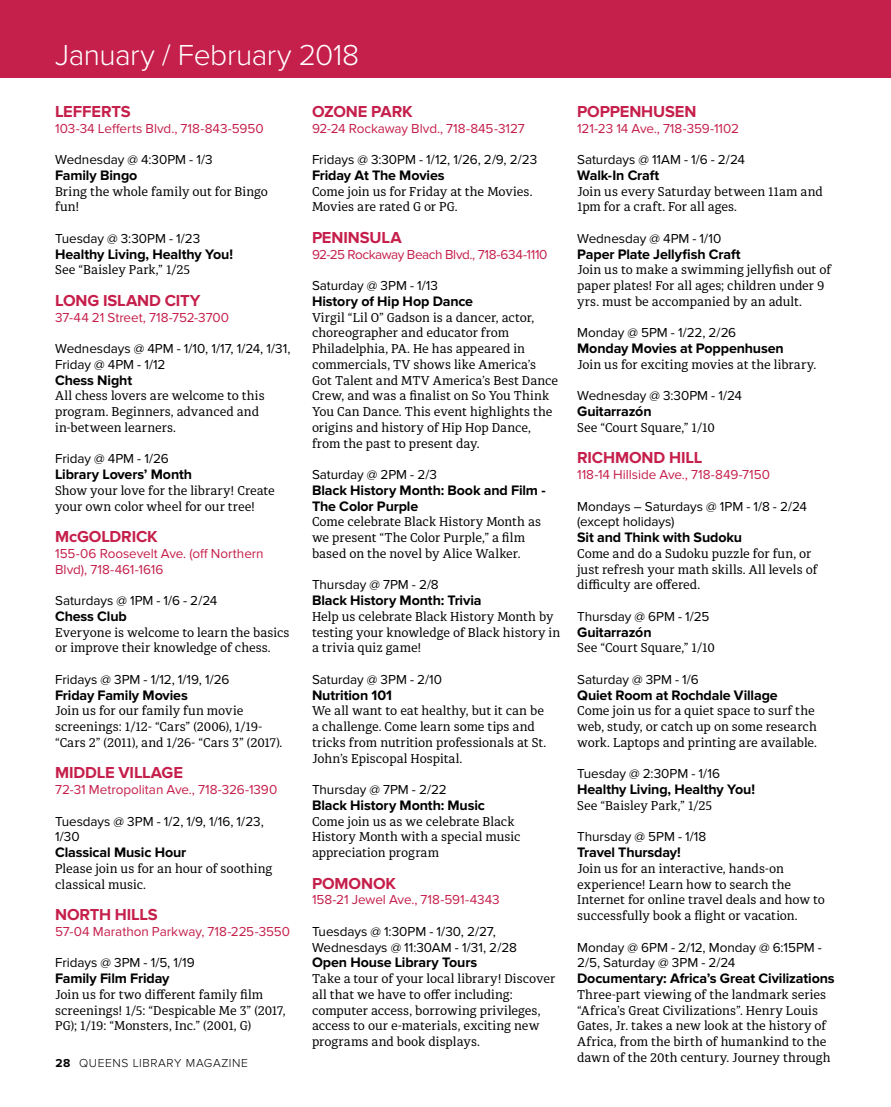
<style>
.page{position:relative;width:891px;height:1107px;background:#fff}
.page>*{position:absolute;margin:0;border:0;box-sizing:border-box;transform-origin:0 0}
.t1{font:300 30px "Proxima Nova";letter-spacing:-.015em;color:#fff}
.t2{font:700 16.5px "Proxima Nova";letter-spacing:-.01em;color:#c51f4b}
.t3{font:700 14.25px/15.8px "Proxima Nova";letter-spacing:-.01em;color:#000}
.t4{font:13.5px/15.8px "Proxima Nova";letter-spacing:-.005em;color:#000}
.t5{font:13.5px/15.8px "Proxima Nova";letter-spacing:-.005em;color:#c51f4b}
.t6{font:13.5px "Proxima Nova";letter-spacing:-.03em;color:#c51f4b}
.t7{font:12.75px/15.8px "Diaria Pro";color:#000}
.t8{font:300 12px "Proxima Nova";letter-spacing:.05em;color:#000}
.s1{font-weight:700}
</style>
<div class="page">
<div style="left:0;top:0;width:891px;height:77px;background:#c51f4b"></div>
<h1 class="t1" style="left:55px;top:38px;width:306px">January / February 2018</h1>
<h1 class="t1" style="left:55px;top:50px;width:359px">November / December 2016</h1>
<p class="t2" style="left:55px;top:102px;width:77px">LEFFERTS</p>
<p class="t5" style="left:55px;top:121px;width:210px">103-34 Lefferts Blvd., 718-843-5950</p>
<p class="t4" style="left:55px;top:152px;width:159px">Wednesday @ 4:30PM - 1/3</p>
<p class="t3" style="left:55px;top:168px;width:84px">Family Bingo</p>
<p class="t7" style="left:55px;top:183px;width:214px">Bring the whole family out for Bingo fun!</p>
<p class="t4" style="left:55px;top:231px;width:147px">Tuesday @ 3:30PM - 1/23</p>
<p class="t3" style="left:55px;top:247px;width:179px">Healthy Living, Healthy You!</p>
<p class="t7" style="left:55px;top:262px;width:137px">See “Baisley Park,” 1/25</p>
<p class="t2" style="left:55px;top:291px;width:147px">LONG ISLAND CITY</p>
<p class="t5" style="left:55px;top:310px;width:175px">37-44 21 Street, 718-752-3700</p>
<p class="t4" style="left:55px;top:341px;width:237px">Wednesdays @ 4PM - 1/10, 1/17, 1/24, 1/31,<br>Friday @ 4PM - 1/12</p>
<p class="t3" style="left:55px;top:373px;width:79px">Chess Night</p>
<p class="t7" style="left:55px;top:388px;width:211px">All chess lovers are welcome to this program. Beginners, advanced and in-between learners.</p>
<p class="t4" style="left:55px;top:451px;width:115px">Friday @ 4PM - 1/26</p>
<p class="t3" style="left:55px;top:467px;width:139px">Library Lovers’ Month</p>
<p class="t7" style="left:55px;top:483px;width:221px">Show your love for the library! Create your own color wheel for our tree!</p>
<p class="t2" style="left:55px;top:527px;width:104px">McGOLDRICK</p>
<p class="t5" style="left:55px;top:546px;width:210px">155-06 Roosevelt Ave. (off Northern<br>Blvd), 718-461-1616</p>
<p class="t4" style="left:55px;top:593px;width:164px">Saturdays @ 1PM - 1/6 - 2/24</p>
<p class="t3" style="left:55px;top:609px;width:73px">Chess Club</p>
<p class="t7" style="left:55px;top:624px;width:236px">Everyone is welcome to learn the basics or improve their knowledge of chess.</p>
<p class="t4" style="left:55px;top:672px;width:176px">Fridays @ 3PM - 1/12, 1/19, 1/26</p>
<p class="t3" style="left:55px;top:688px;width:134px">Friday Family Movies</p>
<p class="t7" style="left:55px;top:703px;width:229px">Join us for our family fun movie screenings: 1/12- “Cars” (2006), 1/19- “Cars 2” (2011), and 1/26- “Cars 3” (2017).</p>
<p class="t2" style="left:55px;top:763px;width:129px">MIDDLE VILLAGE</p>
<p class="t5" style="left:55px;top:782px;width:224px">72-31 Metropolitan Ave., 718-326-1390</p>
<p class="t4" style="left:55px;top:814px;width:210px">Tuesdays @ 3PM - 1/2, 1/9, 1/16, 1/23,<br>1/30</p>
<p class="t3" style="left:55px;top:845px;width:133px">Classical Music Hour</p>
<p class="t7" style="left:55px;top:861px;width:219px">Please join us for an hour of soothing classical music.</p>
<p class="t2" style="left:55px;top:905px;width:104px">NORTH HILLS</p>
<p class="t5" style="left:55px;top:924px;width:236px">57-04 Marathon Parkway, 718-225-3550</p>
<p class="t4" style="left:55px;top:955px;width:141px">Fridays @ 3PM - 1/5, 1/19</p>
<p class="t3" style="left:55px;top:971px;width:116px">Family Film Friday</p>
<p class="t7" style="left:55px;top:987px;width:232px">Join us for two different family film screenings! 1/5: “Despicable Me 3” (2017,<br>PG); 1/19: “Monsters, Inc.” (2001, G)</p>
<p class="t2" style="left:312px;top:102px;width:102px">OZONE PARK</p>
<p class="t5" style="left:312px;top:121px;width:214px">92-24 Rockaway Blvd., 718-845-3127</p>
<p class="t4" style="left:312px;top:152px;width:227px">Fridays @ 3:30PM - 1/12, 1/26, 2/9, 2/23</p>
<p class="t3" style="left:312px;top:168px;width:134px">Friday At The Movies</p>
<p class="t7" style="left:312px;top:183px;width:222px">Come join us for Friday at the Movies.<br>Movies are rated G or PG.</p>
<p class="t2" style="left:312px;top:228px;width:91px">PENINSULA</p>
<p class="t6" style="left:312px;top:246px;width:237px">92-25 Rockaway Beach Blvd., 718-634-1110</p>
<p class="t4" style="left:312px;top:278px;width:127px">Saturday @ 3PM - 1/13</p>
<p class="t3" style="left:312px;top:294px;width:163px">History of Hip Hop Dance</p>
<p class="t7" style="left:312px;top:309px;width:248px">Virgil “Lil O” Gadson is a dancer, actor, choreographer and educator from Philadelphia, PA. He has appeared in commercials, TV shows like America’s Got Talent and MTV America’s Best Dance Crew, and was a finalist on So You Think You Can Dance. This event highlights the origins and history of Hip Hop Dance, from the past to present day.</p>
<p class="t4" style="left:312px;top:467px;width:127px">Saturday @ 2PM - 2/3</p>
<p class="t3" style="left:312px;top:483px;width:235px">Black History Month: Book and Film -<br>The Color Purple</p>
<p class="t7" style="left:312px;top:514px;width:231px">Come celebrate Black History Month as we present “The Color Purple,” a film based on the novel by Alice Walker.</p>
<p class="t4" style="left:312px;top:577px;width:128px">Thursday @ 7PM - 2/8</p>
<p class="t3" style="left:312px;top:593px;width:171px">Black History Month: Trivia</p>
<p class="t7" style="left:312px;top:609px;width:250px">Help us celebrate Black History Month by testing your knowledge of Black history in a trivia quiz game!</p>
<p class="t4" style="left:312px;top:672px;width:132px">Saturday @ 3PM - 2/10</p>
<p class="t3" style="left:312px;top:688px;width:82px">Nutrition 101</p>
<p class="t7" style="left:312px;top:703px;width:236px">We all want to eat healthy, but it can be a challenge. Come learn some tips and tricks from nutrition professionals at St.<br>John’s Episcopal Hospital.</p>
<p class="t4" style="left:312px;top:782px;width:136px">Thursday @ 7PM - 2/22</p>
<p class="t3" style="left:312px;top:798px;width:174px">Black History Month: Music</p>
<p class="t7" style="left:312px;top:813px;width:210px">Come join us as we celebrate Black<br>History Month with a special music appreciation program</p>
<p class="t2" style="left:312px;top:874px;width:86px">POMONOK</p>
<p class="t5" style="left:312px;top:892px;width:189px">158-21 Jewel Ave., 718-591-4343</p>
<p class="t4" style="left:312px;top:924px;width:206px">Tuesdays @ 1:30PM - 1/30, 2/27,<br>Wednesdays @ 11:30AM - 1/31, 2/28</p>
<p class="t3" style="left:312px;top:955px;width:167px">Open House Library Tours</p>
<p class="t7" style="left:312px;top:971px;width:245px">Take a tour of your local library! Discover all that we have to offer including: computer access, borrowing privileges, access to our e-materials, exciting new programs and book displays.</p>
<p class="t8" style="left:56px;top:1056px;width:194px"><span class="s1">28</span> QUEENS LIBRARY MAGAZINE</p>
<p class="t2" style="left:577px;top:102px;width:121px">POPPENHUSEN</p>
<p class="t5" style="left:577px;top:121px;width:163px">121-23 14 Ave., 718-359-1102</p>
<p class="t4" style="left:577px;top:152px;width:169px">Saturdays @ 11AM - 1/6 - 2/24</p>
<p class="t3" style="left:577px;top:168px;width:84px">Walk-In Craft</p>
<p class="t7" style="left:577px;top:183px;width:247px">Join us every Saturday between 11am and<br>1pm for a craft. For all ages.</p>
<p class="t4" style="left:577px;top:231px;width:146px">Wednesday @ 4PM - 1/10</p>
<p class="t3" style="left:577px;top:247px;width:165px">Paper Plate Jellyfish Craft</p>
<p class="t7" style="left:577px;top:262px;width:255px">Join us to make a swimming jellyfish out of paper plates! For all ages; children under 9 yrs. must be accompanied by an adult.</p>
<p class="t4" style="left:577px;top:325px;width:161px">Monday @ 5PM - 1/22, 2/26</p>
<p class="t3" style="left:577px;top:341px;width:208px">Monday Movies at Poppenhusen</p>
<p class="t7" style="left:577px;top:357px;width:241px">Join us for exciting movies at the library.</p>
<p class="t4" style="left:577px;top:388px;width:166px">Wednesday @ 3:30PM - 1/24</p>
<p class="t3" style="left:577px;top:404px;width:76px">Guitarrazón</p>
<p class="t7" style="left:577px;top:420px;width:139px">See “Court Square,” 1/10</p>
<p class="t2" style="left:577px;top:448px;width:127px">RICHMOND HILL</p>
<p class="t5" style="left:577px;top:467px;width:194px">118-14 Hillside Ave., 718-849-7150</p>
<p class="t4" style="left:577px;top:499px;width:231px">Mondays – Saturdays @ 1PM - 1/8 - 2/24 (except holidays)</p>
<p class="t3" style="left:577px;top:530px;width:167px">Sit and Think with Sudoku</p>
<p class="t7" style="left:577px;top:546px;width:242px">Come and do a Sudoku puzzle for fun, or just refresh your math skills. All levels of difficulty are offered.</p>
<p class="t4" style="left:577px;top:609px;width:134px">Thursday @ 6PM - 1/25</p>
<p class="t3" style="left:577px;top:625px;width:76px">Guitarrazón</p>
<p class="t7" style="left:577px;top:640px;width:139px">See “Court Square,” 1/10</p>
<p class="t4" style="left:577px;top:672px;width:123px">Saturday @ 3PM - 1/6</p>
<p class="t3" style="left:577px;top:688px;width:202px">Quiet Room at Rochdale Village</p>
<p class="t7" style="left:577px;top:703px;width:241px">Come join us for a quiet space to surf the web, study, or catch up on some research work. Laptops and printing are available.</p>
<p class="t4" style="left:577px;top:766px;width:144px">Tuesday @ 2:30PM - 1/16</p>
<p class="t3" style="left:577px;top:782px;width:179px">Healthy Living, Healthy You!</p>
<p class="t7" style="left:577px;top:798px;width:137px">See “Baisley Park,” 1/25</p>
<p class="t4" style="left:577px;top:829px;width:131px">Thursday @ 5PM - 1/18</p>
<p class="t3" style="left:577px;top:845px;width:105px">Travel Thursday!</p>
<p class="t7" style="left:577px;top:861px;width:249px">Join us for an interactive, hands-on experience! Learn how to search the Internet for online travel deals and how to successfully book a flight or vacation.</p>
<p class="t4" style="left:577px;top:940px;width:246px">Monday @ 6PM - 2/12, Monday @ 6:15PM -<br>2/5, Saturday @ 3PM - 2/24</p>
<p class="t3" style="left:577px;top:971px;width:259px">Documentary: Africa’s Great Civilizations</p>
<p class="t7" style="left:577px;top:987px;width:255px">Three-part viewing of the landmark series “Africa’s Great Civilizations”. Henry Louis Gates, Jr. takes a new look at the history of Africa, from the birth of humankind to the dawn of the 20th century. Journey through</p>
</div>
